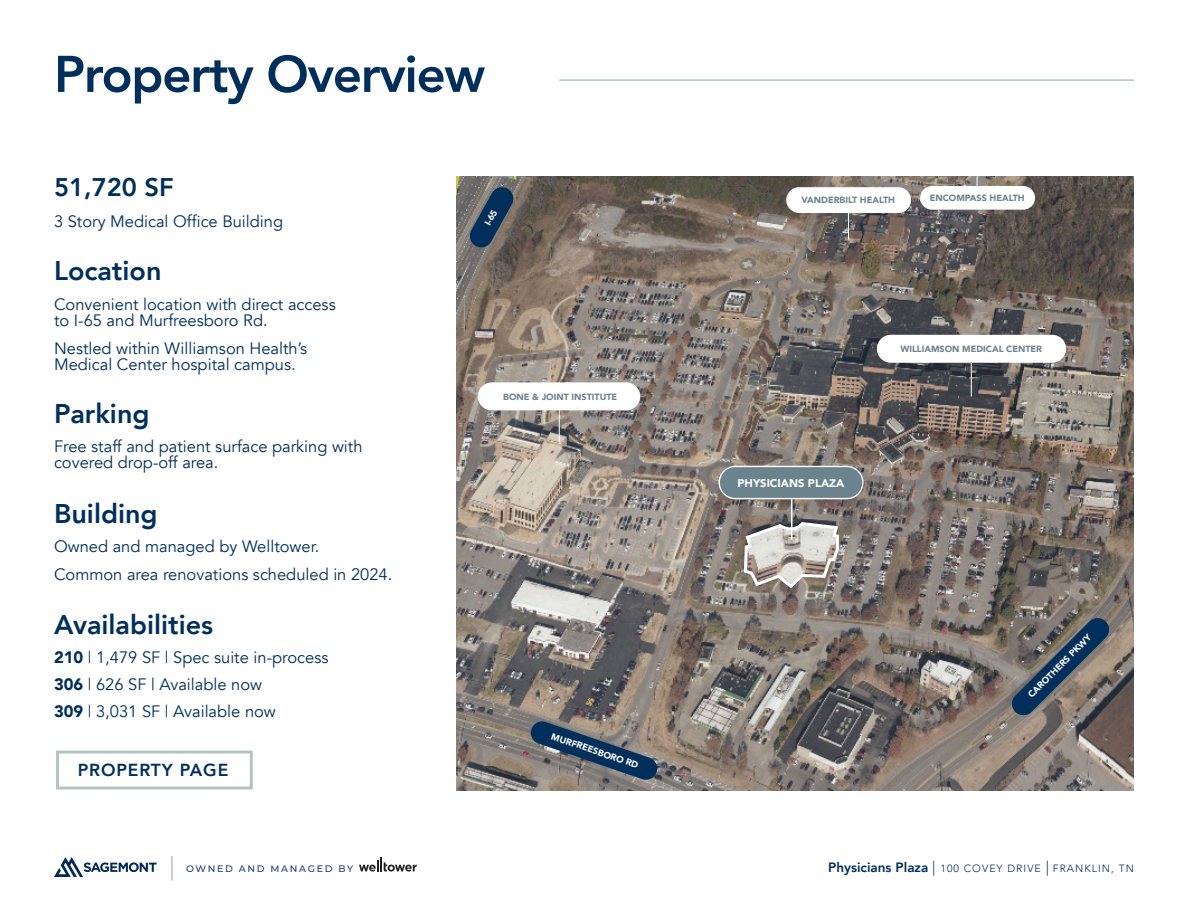
<style>
.page{position:relative;width:1188px;height:918px;background:#fff}
.page>*{position:absolute;margin:0;border:0;box-sizing:border-box;transform-origin:0 0}
.t1{font:800 51px "Avenir";letter-spacing:-.025em;color:#002f5c}
.t2{font:800 27px "Avenir";color:#002f5c}
.t3{font:800 25.5px "Avenir";color:#002f5c}
.t4{font:800 17.4px "Avenir";letter-spacing:.05em;color:#002f5c}
.t5{font:16.5px/16.5px "Avenir";color:#002f5c}
.t6{font:900 11.1px "Avenir";color:#fff}
.t7{font:300 10.5px "Avenir";letter-spacing:.1em;color:#002f5c}
.t8{font:500 9.45px "Montserrat";letter-spacing:.18em;color:#213b73}
.t9{font:900 9.15px "Avenir";color:#fff}
.t10{font:900 9px "Avenir";color:#6b838c}
.s1{font-weight:900}
.s2{font-weight:800;font-size:13.5px}
.s3{font-size:15px}
</style>
<div class="page">
<svg style="left:54px;top:857px;width:103px;height:20px"></svg>
<svg style="left:359px;top:857px;width:58px;height:15px"></svg>
<hr style="left:171px;top:856px;width:2px;height:24px;background:#b0c4c0">
<hr style="left:559px;top:79px;width:575px;height:2px;background:#b0c4c0">
<img style="left:457px;top:177px;width:677px;height:614px">
<div style="left:719px;top:466px;width:144px;height:33px;background:#6b838c;border-radius:16px"></div>
<div style="left:719px;top:466px;width:145px;height:33px;border:1px solid #fff;border-radius:16px"></div>
<hr style="left:791px;top:499px;width:1px;height:41px;background:#fff">
<div style="left:877px;top:335px;width:189px;height:28px;background:#fff;border-radius:14px"></div>
<hr style="left:971px;top:363px;width:1px;height:33px;background:#fff">
<svg style="left:468px;top:186px;width:47px;height:63px;background:#425365"></svg>
<svg style="left:529px;top:720px;width:130px;height:61px;background:#5b6672"></svg>
<svg style="left:1011px;top:617px;width:99px;height:99px;background:#5a6168"></svg>
<svg style="left:742px;top:522px;width:98px;height:68px;background:#b7b1ab"></svg>
<div style="left:786px;top:187px;width:125px;height:26px;background:#fff;border-radius:13px"></div>
<hr style="left:848px;top:207px;width:1px;height:33px;background:#fff">
<div style="left:920px;top:186px;width:115px;height:24px;background:#fff;border-radius:12px"></div>
<div style="left:478px;top:382px;width:162px;height:28px;background:#fff;border-radius:14px"></div>
<hr style="left:559px;top:410px;width:1px;height:34px;background:#fff">
<div style="left:56px;top:751px;width:197px;height:38px;background:#fff;border:3px solid #b0c4c0"></div>
<p class="t1" style="left:54px;top:34px;width:433px">Property Overview</p>
<p class="t3" style="left:54px;top:168px;width:121px">51,720 SF</p>
<p class="t5" style="left:54px;top:213px;width:231px">3 Story Medical Office Building</p>
<p class="t2" style="left:54px;top:250px;width:109px">Location</p>
<p class="t5" style="left:54px;top:296px;width:283px">Convenient location with direct access to I-65 and Murfreesboro Rd.</p>
<p class="t5" style="left:54px;top:340px;width:255px">Nestled within Williamson Health’s<br>Medical Center hospital campus.</p>
<p class="t2" style="left:54px;top:392px;width:97px">Parking</p>
<p class="t5" style="left:54px;top:438px;width:310px">Free staff and patient surface parking with covered drop-off area.</p>
<p class="t2" style="left:54px;top:493px;width:105px">Building</p>
<p class="t5" style="left:54px;top:538px;width:267px">Owned and managed by Welltower.</p>
<p class="t5" style="left:54px;top:566px;width:340px">Common area renovations scheduled in 2024.</p>
<p class="t2" style="left:54px;top:604px;width:161px">Availabilities</p>
<p class="t5" style="left:54px;top:649px;width:276px"><span class="s1">210</span> | 1,479 SF | Spec suite in-process</p>
<p class="t5" style="left:54px;top:676px;width:210px"><span class="s1">306</span> | 626 SF | Available now</p>
<p class="t5" style="left:54px;top:703px;width:223px"><span class="s1">309</span> | 3,031 SF | Available now</p>
<p class="t4" style="left:78px;top:757px;width:152px">PROPERTY PAGE</p>
<p class="t9" style="left:480px;top:221px;width:18px;rotate:-61deg">I-65</p>
<p class="t10" style="left:503px;top:389px;width:115px">BONE &amp; JOINT INSTITUTE</p>
<p class="t9" style="left:554px;top:728px;width:93px;rotate:19deg">MURFREESBORO RD</p>
<p class="t10" style="left:801px;top:192px;width:95px">VANDERBILT HEALTH</p>
<p class="t10" style="left:930px;top:190px;width:96px">ENCOMPASS HEALTH</p>
<p class="t6" style="left:738px;top:473px;width:109px">PHYSICIANS PLAZA</p>
<p class="t10" style="left:900px;top:341px;width:143px">WILLIAMSON MEDICAL CENTER</p>
<p class="t9" style="left:1024px;top:690px;width:87px;rotate:-45deg">CAROTHERS PKWY</p>
<p class="t8" style="left:186px;top:862px;width:169px">OWNED AND MANAGED BY</p>
<p class="t7" style="left:828px;top:862px;width:307px"><span class="s2">Physicians Plaza</span> <span class="s3">|</span> 100 COVEY DRIVE <span class="s3">|</span> FRANKLIN, TN</p>
</div>
